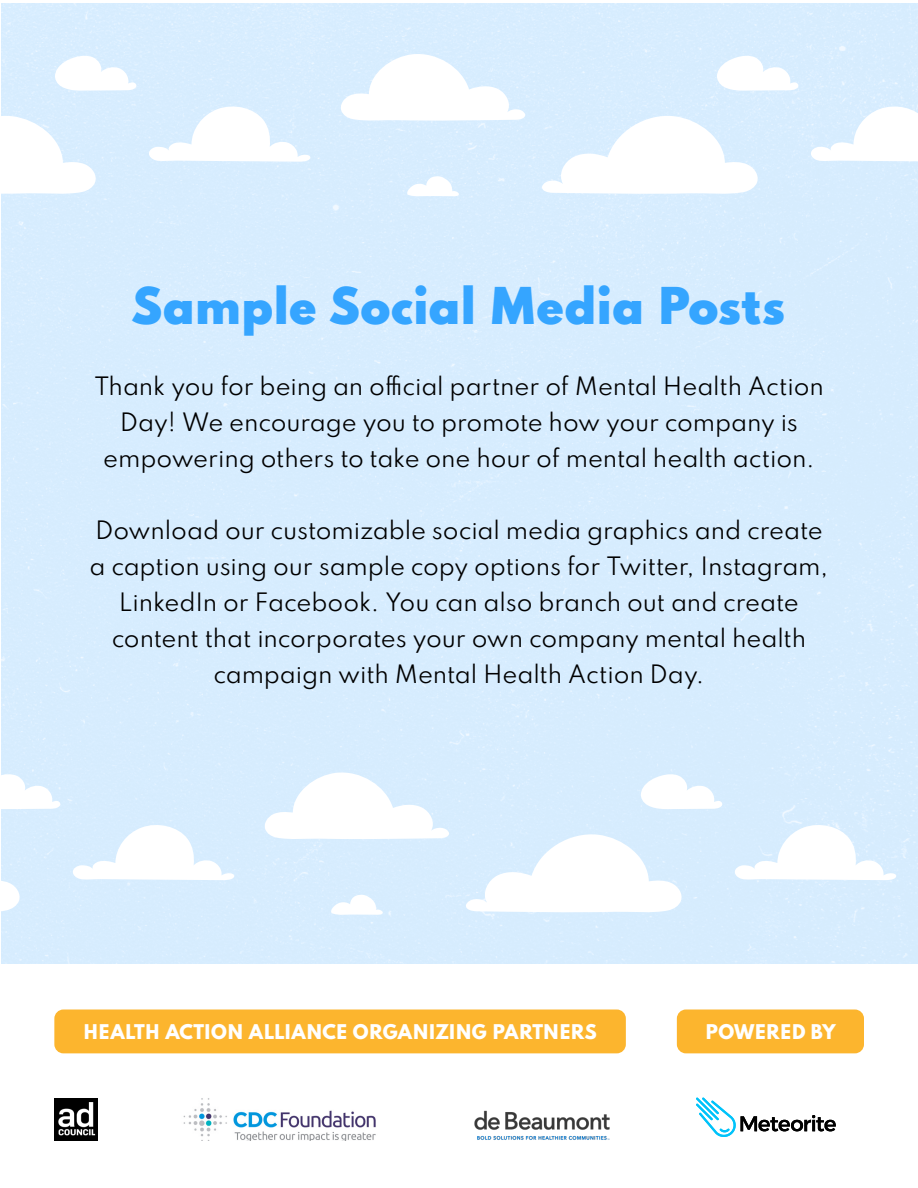
<style>
.page{position:relative;width:918px;height:1188px;background:#fff}
.page>*{position:absolute;margin:0;border:0;box-sizing:border-box;transform-origin:0 0}
.t1{font:100 45px "Spartan";letter-spacing:-.015em;color:#35a5ff}
.t2{font:100 22.5px/36px "Spartan";letter-spacing:-.01em;color:#000;text-align:center}
.t3{font:100 18px "Spartan";letter-spacing:-.015em;color:#fff}
</style>
<div class="page">
<div style="left:1px;top:3px;width:917px;height:1185px;background:#d7ecfe"></div>
<svg style="left:339px;top:53px;width:186px;height:69px"></svg>
<svg style="left:407px;top:176px;width:52px;height:21px"></svg>
<svg style="left:149px;top:104px;width:162px;height:58px"></svg>
<svg style="left:55px;top:56px;width:82px;height:35px"></svg>
<svg style="left:1px;top:115px;width:95px;height:79px"></svg>
<svg style="left:811px;top:103px;width:107px;height:59px"></svg>
<svg style="left:717px;top:55px;width:82px;height:36px"></svg>
<svg style="left:542px;top:113px;width:216px;height:82px"></svg>
<svg style="left:265px;top:772px;width:184px;height:68px"></svg>
<svg style="left:331px;top:895px;width:52px;height:20px"></svg>
<svg style="left:73px;top:825px;width:161px;height:55px"></svg>
<svg style="left:1px;top:774px;width:60px;height:35px"></svg>
<svg style="left:1px;top:864px;width:19px;height:47px"></svg>
<svg style="left:735px;top:822px;width:162px;height:58px"></svg>
<svg style="left:641px;top:774px;width:81px;height:35px"></svg>
<svg style="left:466px;top:834px;width:216px;height:80px"></svg>
<div style="left:0;top:965px;width:918px;height:223px;background:#fff"></div>
<div style="left:54px;top:1010px;width:572px;height:43px;background:#fcb52e;border-radius:9px"></div>
<div style="left:677px;top:1010px;width:187px;height:43px;background:#fcb52e;border-radius:9px"></div>
<img style="left:54px;top:1098px;width:44px;height:43px">
<img style="left:183px;top:1098px;width:193px;height:43px">
<img style="left:474px;top:1110px;width:136px;height:30px">
<svg style="left:696px;top:1098px;width:140px;height:39px"></svg>
<p class="t1" style="left:132px;top:273px;width:655px">Sample Social Media Posts</p>
<p class="t2" style="left:94px;top:367px;width:731px">Thank you for being an official partner of Mental Health Action<br>Day! We encourage you to promote how your company is empowering others to take one hour of mental health action.</p>
<p class="t2" style="left:90px;top:511px;width:740px">Download our customizable social media graphics and create a caption using our sample copy options for Twitter, Instagram, LinkedIn or Facebook. You can also branch out and create content that incorporates your own company mental health campaign with Mental Health Action Day.</p>
<p class="t3" style="left:83px;top:1018px;width:515px">HEALTH ACTION ALLIANCE ORGANIZING PARTNERS</p>
<p class="t3" style="left:705px;top:1018px;width:132px">POWERED BY</p>
</div>
